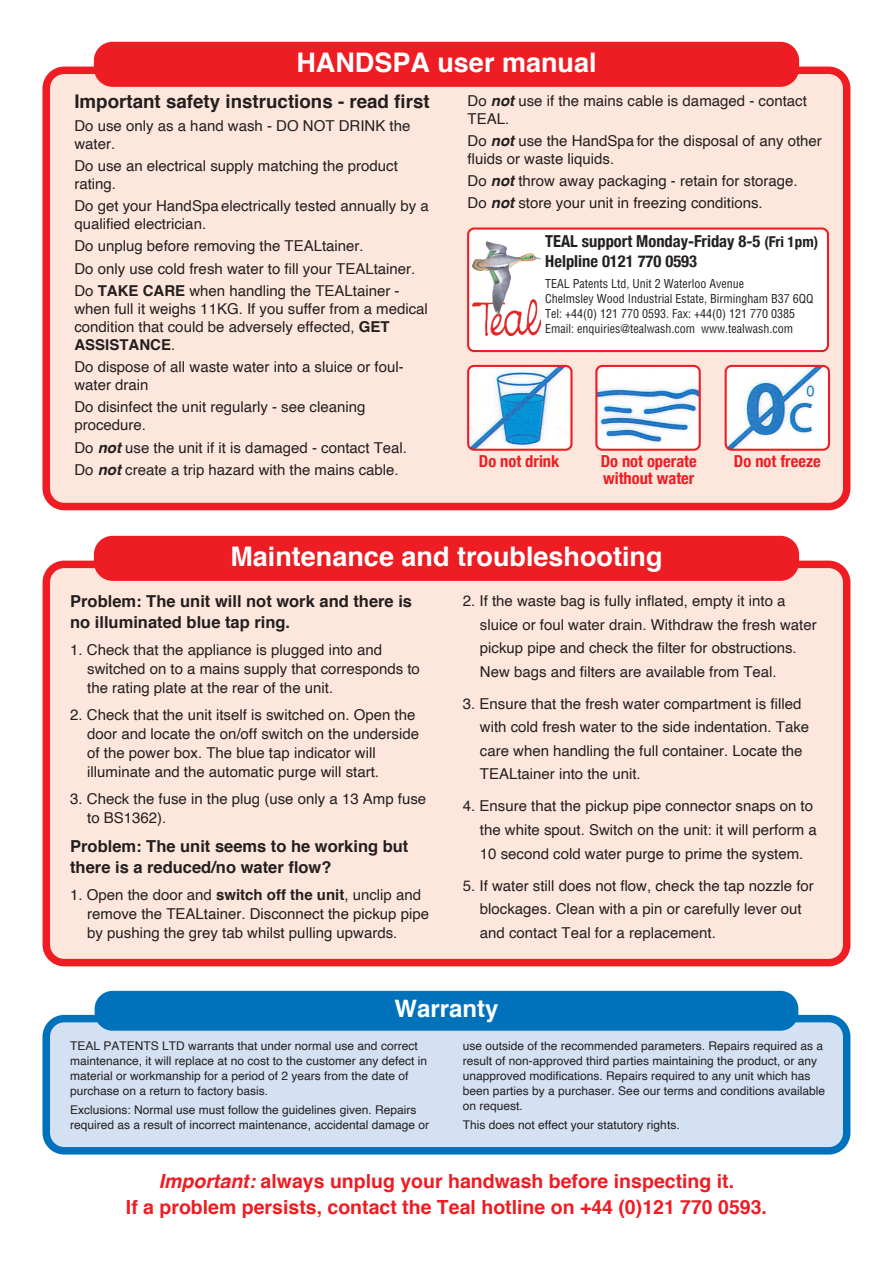
<style>
.page{position:relative;width:893px;height:1263px;background:#fff}
.page>*{position:absolute;margin:0;border:0;box-sizing:border-box;transform-origin:0 0}
.t1{font:700 27px "Helvetica";color:#fff}
.t2{font:700 24px "Helvetica";color:#fff}
.t3{font:700 19.5px/26.5px "Helvetica";color:#ee1d23;text-align:center}
.t4{font:700 18.75px "Helvetica";color:#231f20}
.t5{font:700 16.5px/20.7px "Helvetica";color:#231f20}
.t6{font:700 condensed 16.5px/19.8px "Helvetica Neue";color:#231f20}
.t7{font:700 condensed 16.5px/16.5px "Helvetica Neue";color:#ee1d23}
.t8{font:15px/23.5px "Helvetica";color:#231f20}
.t9{font:12px/15px "Helvetica";color:#231f20}
.t10{font:condensed 12px/15px "Helvetica";color:#231f20}
.s1{font-weight:700}
.s2{font-weight:700;font-style:italic}
.s3{font-size:15px}
.s4{font-style:italic}
</style>
<div class="page">
<div style="left:43px;top:67px;width:807px;height:443px;background:#fde7dc;border:8px solid #ee1d23;border-radius:18px"></div>
<div style="left:94px;top:42px;width:705px;height:45px;background:#ee1d23;border:2px solid #ee1d23;border-radius:18px"></div>
<div style="left:467px;top:227px;width:362px;height:125px;background:#fff;border:2px solid #ee1d23;border-radius:6px"></div>
<img style="left:473px;top:242px;width:67px;height:93px">
<img style="left:726px;top:366px;width:101px;height:82px">
<div style="left:725px;top:365px;width:105px;height:86px;border:2px solid #ee1d23;border-radius:6px"></div>
<img style="left:470px;top:368px;width:100px;height:80px">
<div style="left:467px;top:365px;width:106px;height:86px;border:2px solid #ee1d23;border-radius:6px"></div>
<img style="left:598px;top:368px;width:100px;height:80px">
<div style="left:595px;top:365px;width:106px;height:86px;border:2px solid #ee1d23;border-radius:6px"></div>
<div style="left:43px;top:561px;width:807px;height:405px;background:#fde7dc;border:8px solid #ee1d23;border-radius:18px"></div>
<div style="left:94px;top:536px;width:705px;height:45px;background:#ee1d23;border:2px solid #ee1d23;border-radius:18px"></div>
<div style="left:43px;top:1018px;width:802px;height:129px;background:#d4e1f2;border-radius:18px"></div>
<div style="left:43px;top:1015px;width:807px;height:139px;border:8px solid #0072bc;border-radius:18px"></div>
<div style="left:95px;top:991px;width:703px;height:40px;background:#0072bc;border-radius:18px"></div>
<h1 class="t1" style="left:296px;top:52px;width:302px">HANDSPA user manual</h1>
<p class="t4" style="left:74px;top:94px;width:357px">Important safety instructions - read first</p>
<p class="t8" style="left:74px;top:117px;width:337px;line-height:18px">Do use only as a hand wash - DO NOT DRINK the water.</p>
<p class="t8" style="left:74px;top:157px;width:325px;line-height:18px">Do use an electrical supply matching the product rating.</p>
<p class="t8" style="left:74px;top:198px;width:356px;line-height:18px">Do get your HandSpa electrically tested annually by a qualified electrician.</p>
<p class="t8" style="left:74px;top:236px;width:343px;line-height:22.2px">Do unplug before removing the TEALtainer.<br>Do only use cold fresh water to fill your TEALtainer.<br>Do <span class="s1">TAKE CARE</span> when handling the TEALtainer -</p>
<p class="t8" style="left:74px;top:300px;width:355px;line-height:18px">when full it weighs 11KG. If you suffer from a medical condition that could be adversely effected, <span class="s1">GET<br>ASSISTANCE</span>.</p>
<p class="t8" style="left:74px;top:359px;width:331px;line-height:18px">Do dispose of all waste water into a sluice or foul&shy;water drain</p>
<p class="t8" style="left:74px;top:399px;width:293px;line-height:18px">Do disinfect the unit regularly - see cleaning procedure.</p>
<p class="t8" style="left:74px;top:437px;width:334px;line-height:22.2px">Do <span class="s2">not</span> use the unit if it is damaged - contact Teal.<br>Do <span class="s2">not</span> create a trip hazard with the mains cable.</p>
<p class="t8" style="left:468px;top:92px;width:341px;line-height:18px">Do <span class="s2">not</span> use if the mains cable is damaged - contact<br>TEAL.</p>
<p class="t8" style="left:468px;top:133px;width:356px;line-height:18px">Do <span class="s2">not</span> use the HandSpa for the disposal of any other fluids or waste liquids.</p>
<p class="t8" style="left:468px;top:171px;width:332px;line-height:22.2px">Do <span class="s2">not</span> throw away packaging - retain for storage.<br>Do <span class="s2">not</span> store your unit in freezing conditions.</p>
<p class="t6" style="left:545px;top:231px;width:274px">TEAL support Monday-Friday 8-5 <span class="s3">(Fri 1pm)<br></span>Helpline 0121 770 0593</p>
<p class="t10" style="left:545px;top:277px;width:270px">TEAL Patents Ltd, Unit 2 Waterloo Avenue<br>Chelmsley Wood Industrial Estate, Birmingham B37 6QQ Tel: +44(0) 121 770 0593. Fax: +44(0) 121 770 0385<br>Email: enquiries@tealwash.com www.tealwash.com</p>
<p class="t7" style="left:479px;top:453px;width:82px">Do not drink</p>
<p class="t7" style="left:601px;top:453px;width:98px">Do not operate without water</p>
<p class="t7" style="left:734px;top:453px;width:88px">Do not freeze</p>
<h1 class="t1" style="left:230px;top:546px;width:434px">Maintenance and troubleshooting</h1>
<p class="t5" style="left:70px;top:592px;width:343px">Problem: The unit will not work and there is no illuminated blue tap ring.</p>
<p class="t8" style="left:87px;top:641px;width:334px;line-height:18.9px;text-indent:-17px">1. Check that the appliance is plugged into and switched on to a mains supply that corresponds to the rating plate at the rear of the unit.</p>
<p class="t8" style="left:87px;top:706px;width:333px;line-height:18.9px;text-indent:-17px">2. Check that the unit itself is switched on. Open the door and locate the on/off switch on the underside of the power box. The blue tap indicator will illuminate and the automatic purge will start.</p>
<p class="t8" style="left:87px;top:790px;width:341px;line-height:18.9px;text-indent:-17px">3. Check the fuse in the plug (use only a 13 Amp fuse to BS1362).</p>
<p class="t5" style="left:70px;top:837px;width:340px">Problem: The unit seems to he working but there is a reduced/no water flow?</p>
<p class="t8" style="left:87px;top:886px;width:343px;line-height:18.9px;text-indent:-17px">1. Open the door and <span class="s1">switch off the unit</span>, unclip and remove the TEALtainer. Disconnect the pickup pipe by pushing the grey tab whilst pulling upwards.</p>
<p class="t8" style="left:480px;top:590px;width:338px;text-indent:-17px">2. If the waste bag is fully inflated, empty it into a sluice or foul water drain. Withdraw the fresh water pickup pipe and check the filter for obstructions.<br>New bags and filters are available from Teal.</p>
<p class="t8" style="left:480px;top:693px;width:331px;text-indent:-17px">3. Ensure that the fresh water compartment is filled with cold fresh water to the side indentation. Take care when handling the full container. Locate the TEALtainer into the unit.</p>
<p class="t8" style="left:480px;top:795px;width:338px;text-indent:-17px">4. Ensure that the pickup pipe connector snaps on to the white spout. Switch on the unit: it will perform a<br>10 second cold water purge to prime the system.</p>
<p class="t8" style="left:480px;top:874px;width:336px;text-indent:-17px">5. If water still does not flow, check the tap nozzle for blockages. Clean with a pin or carefully lever out and contact Teal for a replacement.</p>
<h2 class="t2" style="left:394px;top:999px;width:106px">Warranty</h2>
<p class="t9" style="left:70px;top:1039px;width:358px">TEAL PATENTS LTD warrants that under normal use and correct maintenance, it will replace at no cost to the customer any defect in material or workmanship for a period of 2 years from the date of purchase on a return to factory basis.</p>
<p class="t9" style="left:70px;top:1103px;width:360px">Exclusions: Normal use must follow the guidelines given. Repairs required as a result of incorrect maintenance, accidental damage or</p>
<p class="t9" style="left:463px;top:1039px;width:364px">use outside of the recommended parameters. Repairs required as a result of non-approved third parties maintaining the product, or any unapproved modifications. Repairs required to any unit which has been parties by a purchaser. See our terms and conditions available on request.</p>
<p class="t9" style="left:463px;top:1118px;width:218px">This does not effect your statutory rights.</p>
<h3 class="t3" style="left:126px;top:1169px;width:643px"><span class="s4">Important:</span> always unplug your handwash before inspecting it.<br>If a problem persists, contact the Teal hotline on +44 (0)121 770 0593.</h3>
</div>
